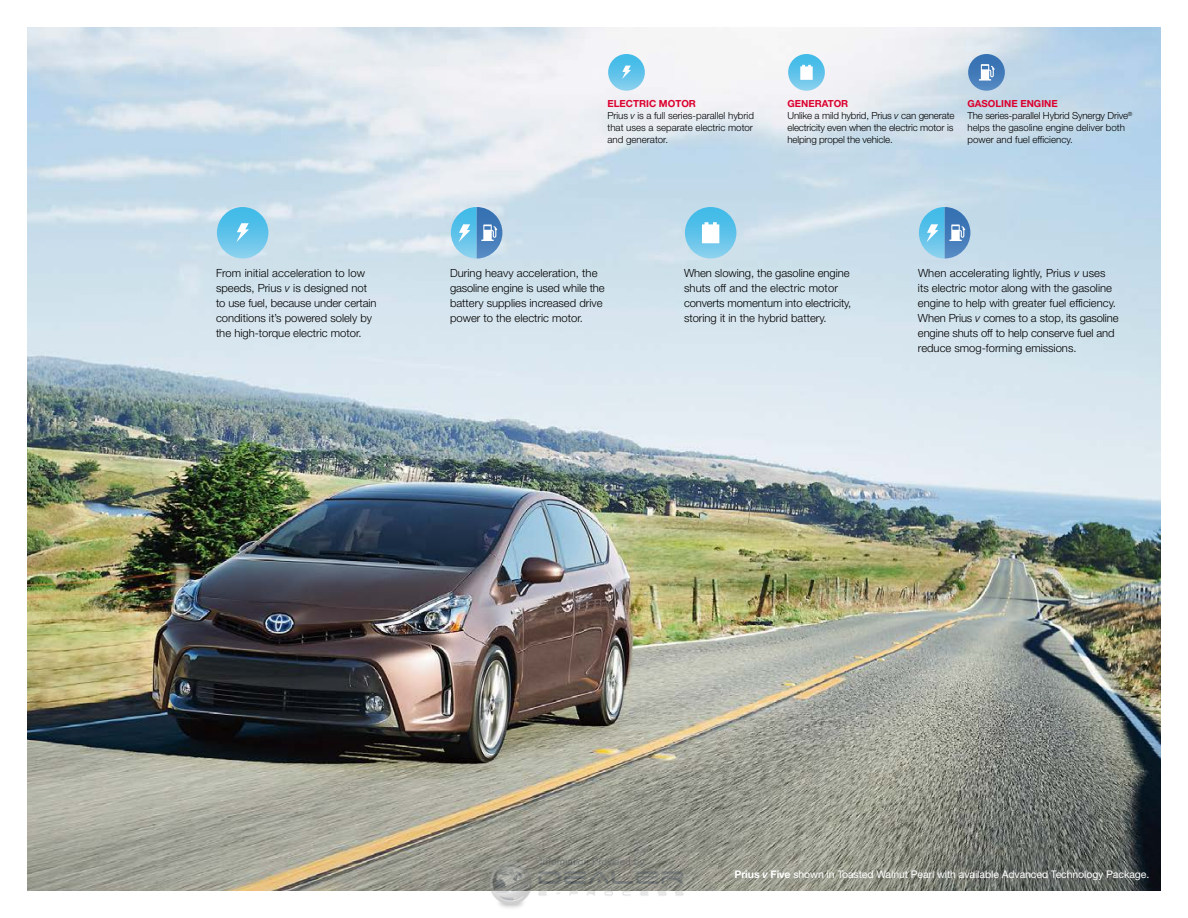
<style>
.page{position:relative;width:1188px;height:918px;background:#fff}
.page>*{position:absolute;margin:0;border:0;box-sizing:border-box;transform-origin:0 0}
.t1{font:300 11.25px/15px "Helvetica Neue LT Std";color:#000}
.t2{font:10.5px "Helvetica Neue LT Std";letter-spacing:-.01em;color:#fff}
.t3{font:300 9.75px/12px "Helvetica Neue LT Std";letter-spacing:-.015em;color:#000}
.s1{font-weight:700;color:#dc002e}
.s2{font-style:italic}
.s3{font-weight:700}
.s4{font-weight:700;font-style:italic}
</style>
<div class="page">
<img style="left:27px;top:27px;width:1134px;height:864px">
<svg style="left:788px;top:54px;width:37px;height:37px"></svg>
<svg style="left:800px;top:65px;width:13px;height:15px"></svg>
<svg style="left:968px;top:54px;width:37px;height:37px"></svg>
<svg style="left:979px;top:64px;width:16px;height:17px"></svg>
<svg style="left:608px;top:54px;width:37px;height:37px"></svg>
<svg style="left:622px;top:66px;width:9px;height:13px"></svg>
<svg style="left:217px;top:207px;width:51px;height:52px;background:#61c3ea"></svg>
<svg style="left:236px;top:223px;width:13px;height:19px"></svg>
<svg style="left:451px;top:207px;width:51px;height:52px;background:#7db7dc"></svg>
<svg style="left:919px;top:207px;width:51px;height:52px;background:#7ab5db"></svg>
<svg style="left:685px;top:207px;width:51px;height:52px;background:#63c4ea"></svg>
<svg style="left:702px;top:222px;width:17px;height:21px"></svg>
<img style="left:475px;top:809px;width:238px;height:99px">
<p class="t3" style="left:608px;top:97px;width:148px"><span class="s1">ELECTRIC MOTOR<br></span>Prius <span class="s2">v</span> is a full series-parallel hybrid that uses a separate electric motor and generator.</p>
<p class="t3" style="left:788px;top:97px;width:169px"><span class="s1">GENERATOR<br></span>Unlike a mild hybrid, Prius <span class="s2">v</span> can generate electricity even when the electric motor is helping propel the vehicle.</p>
<p class="t3" style="left:968px;top:97px;width:167px"><span class="s1">GASOLINE ENGINE<br></span>The series-parallel Hybrid Synergy Drive<sup>® </sup>helps the gasoline engine deliver both power and fuel efficiency.</p>
<p class="t1" style="left:216px;top:265px;width:162px">From initial acceleration to low speeds, Prius <span class="s2">v</span> is designed not to use fuel, because under certain conditions it’s powered solely by the high-torque electric motor.</p>
<p class="t1" style="left:450px;top:265px;width:156px">During heavy acceleration, the gasoline engine is used while the battery supplies increased drive power to the electric motor.</p>
<p class="t1" style="left:684px;top:265px;width:169px">When slowing, the gasoline engine shuts off and the electric motor converts momentum into electricity, storing it in the hybrid battery.</p>
<p class="t1" style="left:918px;top:265px;width:202px">When accelerating lightly, Prius <span class="s2">v</span> uses its electric motor along with the gasoline engine to help with greater fuel efficiency.<br>When Prius <span class="s2">v</span> comes to a stop, its gasoline engine shuts off to help conserve fuel and reduce smog-forming emissions.</p>
<p class="t2" style="left:734px;top:868px;width:416px"><span class="s3">Prius</span> <span class="s4">v</span> <span class="s3">Five</span> shown in Toasted Walnut Pearl with available Advanced Technology Package.</p>
</div>
